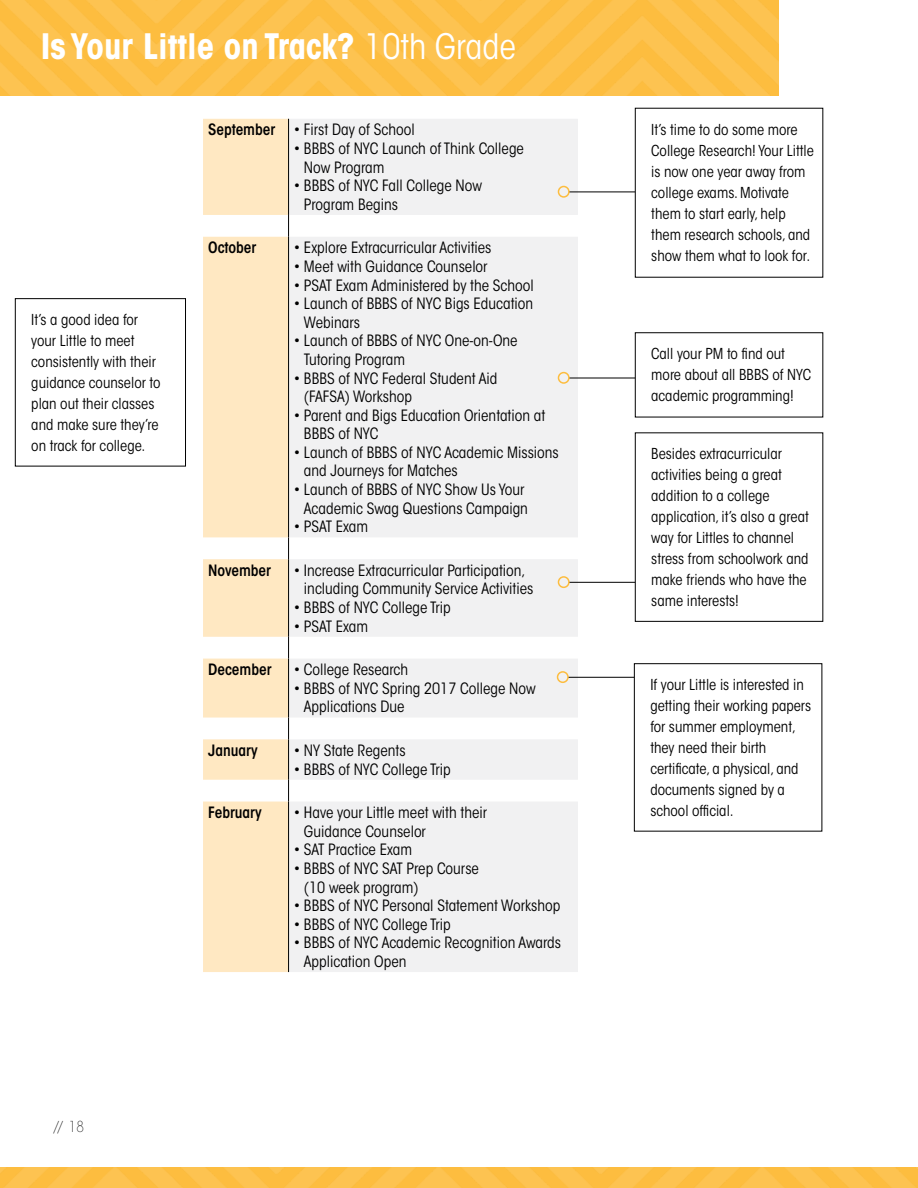
<style>
.page{position:relative;width:918px;height:1188px;background:#fff}
.page>*{position:absolute;margin:0;border:0;box-sizing:border-box;transform-origin:0 0}
.t1{font:700 condensed 34.8px "ITC Avant Garde Std";color:#fff}
.t2{font:condensed 15.45px/18.6px "ITC Avant Garde Std";color:#000}
.t3{font:600 condensed 15.45px "ITC Avant Garde Std";color:#000}
.t4{font:condensed 15px/21px "ITC Avant Garde Std";color:#000}
.t5{font:200 condensed 15px "ITC Avant Garde Std";color:#000}
.s1{font-weight:400}
.s2{font-weight:600}
</style>
<div class="page">
<img style="left:0;top:1167px;width:918px;height:21px">
<img style="left:0;top:0;width:778px;height:96px">
<svg style="left:203px;top:119px;width:85px;height:853px;background:#ffeac9"></svg>
<svg style="left:289px;top:119px;width:289px;height:853px;fill:#f1f1f2"></svg>
<hr style="left:288px;top:119px;width:1px;height:96px;background:#000">
<svg style="left:288px;top:215px;width:1px;height:22px"></svg>
<svg style="left:288px;top:537px;width:1px;height:22px"></svg>
<svg style="left:288px;top:637px;width:1px;height:22px"></svg>
<svg style="left:288px;top:718px;width:1px;height:21px"></svg>
<svg style="left:288px;top:780px;width:1px;height:22px"></svg>
<hr style="left:288px;top:237px;width:1px;height:300px;background:#000">
<hr style="left:288px;top:559px;width:1px;height:78px;background:#000">
<hr style="left:288px;top:659px;width:1px;height:59px;background:#000">
<hr style="left:288px;top:739px;width:1px;height:41px;background:#000">
<hr style="left:288px;top:802px;width:1px;height:170px;background:#000">
<div style="left:15px;top:298px;width:171px;height:168px;border:1px solid #000"></div>
<div style="left:635px;top:433px;width:188px;height:189px;border:1px solid #000"></div>
<div style="left:634px;top:663px;width:188px;height:168px;border:1px solid #000"></div>
<hr style="left:567px;top:582px;width:68px;height:1px;background:#000">
<hr style="left:567px;top:378px;width:68px;height:1px;background:#000">
<hr style="left:567px;top:192px;width:68px;height:1px;background:#000">
<hr style="left:566px;top:677px;width:68px;height:1px;background:#000">
<div style="left:558px;top:577px;width:11px;height:10px;background:#f1f1f2;border-radius:50%"></div>
<div style="left:558px;top:576px;width:12px;height:12px;border:2px solid #fdbd3f;border-radius:50%"></div>
<div style="left:558px;top:373px;width:11px;height:10px;background:#f1f1f2;border-radius:50%"></div>
<div style="left:558px;top:372px;width:12px;height:12px;border:2px solid #fdbd3f;border-radius:50%"></div>
<div style="left:558px;top:187px;width:11px;height:10px;background:#f1f1f2;border-radius:50%"></div>
<div style="left:558px;top:186px;width:12px;height:12px;border:2px solid #fdbd3f;border-radius:50%"></div>
<div style="left:558px;top:672px;width:10px;height:10px;background:#f1f1f2;border-radius:50%"></div>
<div style="left:557px;top:671px;width:12px;height:12px;border:2px solid #fdbd3f;border-radius:50%"></div>
<h1 class="t1" style="left:41px;top:24px;width:477px">Is Your Little on Track? <span class="s1">10th Grade</span></h1>
<p class="t4" style="left:31px;top:309px;width:131px">It’s a good idea for your Little to meet consistently with their guidance counselor to plan out their classes and make sure they’re on track for college.</p>
<p class="t2" style="left:208px;top:121px;width:208px"><span class="s2">September</span> • First Day of School</p>
<p class="t2" style="left:304px;top:139px;width:222px;text-indent:-10px">• BBBS of NYC Launch of Think College<br>Now Program</p>
<p class="t2" style="left:304px;top:176px;width:180px;text-indent:-10px">• BBBS of NYC Fall College Now<br>Program Begins</p>
<p class="t3" style="left:208px;top:238px;width:50px">October</p>
<p class="t2" style="left:294px;top:239px;width:199px">• Explore Extracurricular Activities</p>
<p class="t2" style="left:294px;top:257px;width:195px">• Meet with Guidance Counselor</p>
<p class="t2" style="left:294px;top:276px;width:242px">• PSAT Exam Administered by the School</p>
<p class="t2" style="left:304px;top:294px;width:231px;text-indent:-10px">• Launch of BBBS of NYC Bigs Education<br>Webinars</p>
<p class="t2" style="left:304px;top:332px;width:215px;text-indent:-10px">• Launch of BBBS of NYC One-on-One<br>Tutoring Program</p>
<p class="t2" style="left:304px;top:369px;width:195px;text-indent:-10px">• BBBS of NYC Federal Student Aid (FAFSA) Workshop</p>
<p class="t2" style="left:304px;top:406px;width:243px;text-indent:-10px">• Parent and Bigs Education Orientation at<br>BBBS of NYC</p>
<p class="t2" style="left:304px;top:443px;width:256px;text-indent:-10px">• Launch of BBBS of NYC Academic Missions and Journeys for Matches</p>
<p class="t2" style="left:294px;top:480px;width:236px;text-align:right">• Launch of BBBS of NYC Show Us Your<br>Academic Swag Questions Campaign</p>
<p class="t2" style="left:294px;top:517px;width:76px">• PSAT Exam</p>
<p class="t3" style="left:208px;top:561px;width:64px">November</p>
<p class="t2" style="left:304px;top:561px;width:231px;text-indent:-10px">• Increase Extracurricular Participation, including Community Service Activities</p>
<p class="t2" style="left:294px;top:598px;width:158px">• BBBS of NYC College Trip</p>
<p class="t2" style="left:294px;top:617px;width:76px">• PSAT Exam</p>
<p class="t3" style="left:208px;top:660px;width:65px">December</p>
<p class="t2" style="left:294px;top:660px;width:116px">• College Research</p>
<p class="t2" style="left:304px;top:679px;width:233px;text-indent:-10px">• BBBS of NYC Spring 2017 College Now<br>Applications Due</p>
<p class="t3" style="left:208px;top:741px;width:51px">January</p>
<p class="t2" style="left:294px;top:741px;width:113px">• NY State Regents</p>
<p class="t2" style="left:294px;top:760px;width:158px">• BBBS of NYC College Trip</p>
<p class="t3" style="left:208px;top:803px;width:55px">February</p>
<p class="t2" style="left:304px;top:803px;width:185px;text-indent:-10px">• Have your Little meet with their<br>Guidance Counselor</p>
<p class="t2" style="left:294px;top:841px;width:120px">• SAT Practice Exam</p>
<p class="t2" style="left:304px;top:859px;width:177px;text-indent:-10px">• BBBS of NYC SAT Prep Course (10 week program)</p>
<p class="t2" style="left:294px;top:896px;width:268px">• BBBS of NYC Personal Statement Workshop</p>
<p class="t2" style="left:294px;top:915px;width:158px">• BBBS of NYC College Trip</p>
<p class="t2" style="left:304px;top:933px;width:259px;text-indent:-10px">• BBBS of NYC Academic Recognition Awards<br>Application Open</p>
<p class="t5" style="left:54px;top:1118px;width:31px">// 18</p>
<p class="t4" style="left:651px;top:119px;width:164px">It’s time to do some more<br>College Research! Your Little is now one year away from college exams. Motivate them to start early, help them research schools, and show them what to look for.</p>
<p class="t4" style="left:651px;top:343px;width:161px">Call your PM to find out more about all BBBS of NYC academic programming!</p>
<p class="t4" style="left:651px;top:443px;width:159px">Besides extracurricular activities being a great addition to a college application, it’s also a great way for Littles to channel stress from schoolwork and make friends who have the same interests!</p>
<p class="t4" style="left:650px;top:674px;width:162px">If your Little is interested in getting their working papers for summer employment, they need their birth certificate, a physical, and documents signed by a school official.</p>
</div>
